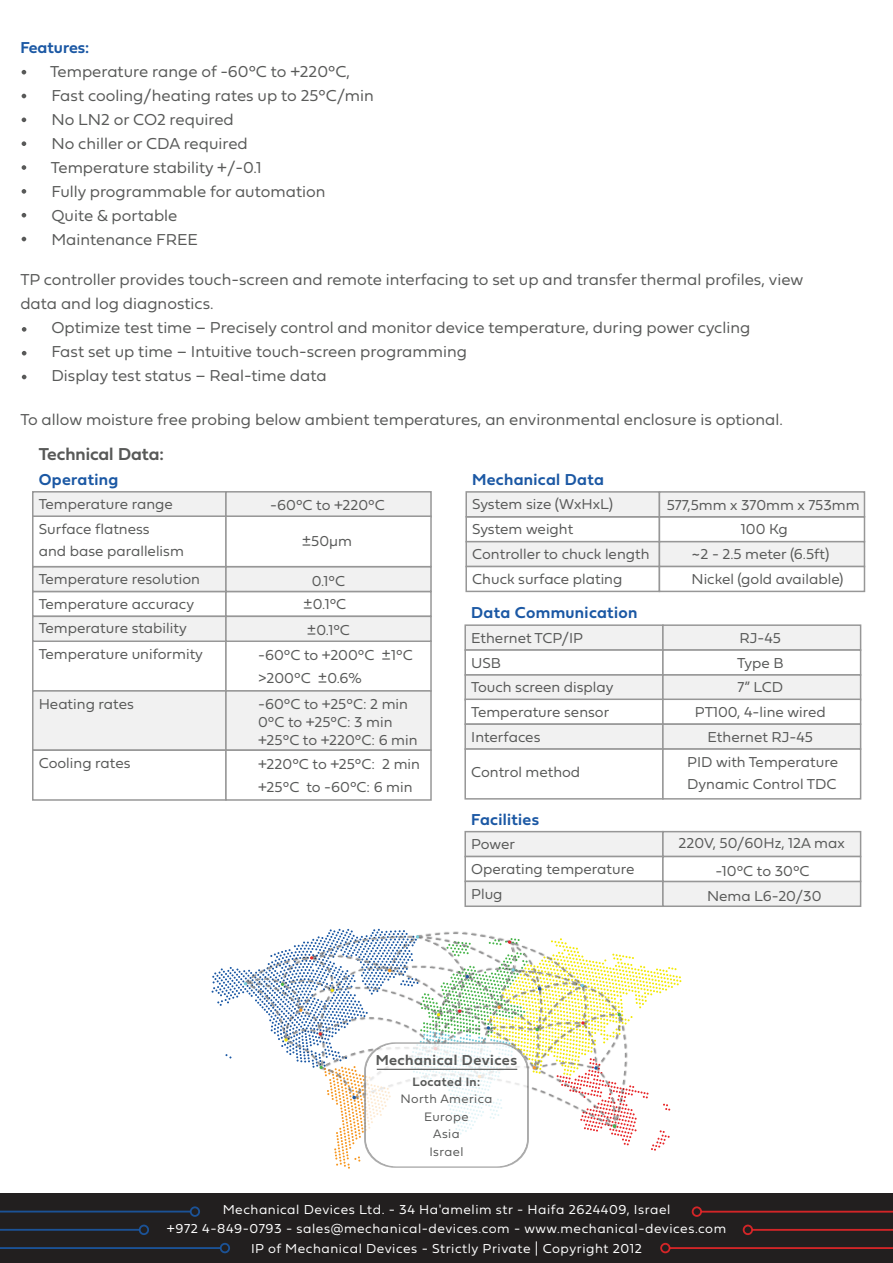
<style>
.page{position:relative;width:893px;height:1263px;background:#fff}
.page>*{position:absolute;margin:0;border:0;box-sizing:border-box;transform-origin:0 0}
.t1{font:18px "Fieldwork Geo Demibold";color:#585958}
.t2{font:16.5px/24px "Fieldwork Geo Light";color:#585958}
.t3{font:16.5px "Fieldwork Geo Demibold";letter-spacing:.02em;color:#1b58a4}
.t4{font:16.5px "Fieldwork Geo Demibold";color:#1b58a4}
.t5{font:15px/22.5px "Fieldwork Geo Light";color:#585958}
.t6{font:15px "Fieldwork Geo Demibold";letter-spacing:.035em;color:#585958}
.t7{font:13.5px/19.5px "Fieldwork Geo Light";letter-spacing:.04em;color:#fff;text-align:center}
.t8{font:12.75px/17.4px "Fieldwork Geo Light";letter-spacing:.035em;color:#585958;text-align:center}
.t9{font:12.6px "Fieldwork Geo Demibold";letter-spacing:.035em;color:#585958}
</style>
<div class="page">
<svg style="left:22px;top:70px;width:4px;height:4px"></svg>
<svg style="left:22px;top:94px;width:4px;height:4px"></svg>
<svg style="left:22px;top:118px;width:4px;height:4px"></svg>
<svg style="left:22px;top:141px;width:4px;height:5px"></svg>
<svg style="left:22px;top:165px;width:4px;height:5px"></svg>
<svg style="left:22px;top:189px;width:4px;height:5px"></svg>
<svg style="left:22px;top:213px;width:4px;height:4px"></svg>
<svg style="left:22px;top:237px;width:4px;height:4px"></svg>
<svg style="left:22px;top:327px;width:4px;height:5px"></svg>
<svg style="left:22px;top:351px;width:4px;height:4px"></svg>
<svg style="left:22px;top:375px;width:4px;height:4px"></svg>
<div style="left:0;top:1194px;width:893px;height:69px;background:#221f1f"></div>
<svg style="left:0;top:1206px;width:200px;height:11px"></svg>
<svg style="left:0;top:1224px;width:149px;height:11px"></svg>
<svg style="left:0;top:1243px;width:230px;height:10px"></svg>
<svg style="left:692px;top:1206px;width:201px;height:11px"></svg>
<svg style="left:743px;top:1224px;width:150px;height:11px"></svg>
<svg style="left:660px;top:1243px;width:233px;height:10px"></svg>
<div style="left:32px;top:491px;width:195px;height:26px;background:#f1f1f1;border:2px solid #979797"></div>
<div style="left:32px;top:591px;width:195px;height:26px;background:#fff;border:2px solid #979797"></div>
<div style="left:32px;top:566px;width:195px;height:26px;background:#f1f1f1;border:2px solid #979797"></div>
<div style="left:225px;top:491px;width:207px;height:26px;background:#f1f1f1;border:2px solid #979797"></div>
<div style="left:225px;top:591px;width:207px;height:26px;background:#fff;border:2px solid #979797"></div>
<div style="left:225px;top:566px;width:207px;height:26px;background:#f1f1f1;border:2px solid #979797"></div>
<div style="left:32px;top:640px;width:195px;height:52px;background:#fff;border:2px solid #979797"></div>
<div style="left:32px;top:690px;width:195px;height:61px;background:#f1f1f1;border:2px solid #979797"></div>
<div style="left:225px;top:640px;width:207px;height:52px;background:#fff;border:2px solid #979797"></div>
<div style="left:225px;top:690px;width:207px;height:61px;background:#f1f1f1;border:2px solid #979797"></div>
<div style="left:32px;top:616px;width:195px;height:26px;background:#f1f1f1;border:2px solid #979797"></div>
<div style="left:225px;top:616px;width:207px;height:26px;background:#f1f1f1;border:2px solid #979797"></div>
<div style="left:464px;top:624px;width:200px;height:27px;background:#f1f1f1;border:2px solid #979797"></div>
<div style="left:464px;top:649px;width:200px;height:27px;background:#fff;border:2px solid #979797"></div>
<div style="left:464px;top:674px;width:200px;height:27px;background:#f1f1f1;border:2px solid #979797"></div>
<div style="left:662px;top:624px;width:199px;height:27px;background:#f1f1f1;border:2px solid #979797"></div>
<div style="left:662px;top:649px;width:199px;height:27px;background:#fff;border:2px solid #979797"></div>
<div style="left:662px;top:674px;width:199px;height:27px;background:#f1f1f1;border:2px solid #979797"></div>
<div style="left:465px;top:516px;width:195px;height:26px;background:#fff;border:2px solid #979797"></div>
<div style="left:659px;top:516px;width:206px;height:26px;background:#fff;border:2px solid #979797"></div>
<div style="left:465px;top:541px;width:195px;height:26px;background:#f1f1f1;border:2px solid #979797"></div>
<div style="left:659px;top:541px;width:206px;height:26px;background:#f1f1f1;border:2px solid #979797"></div>
<div style="left:465px;top:491px;width:195px;height:26px;background:#f1f1f1;border:2px solid #979797"></div>
<div style="left:659px;top:491px;width:206px;height:26px;background:#f1f1f1;border:2px solid #979797"></div>
<svg style="left:464px;top:830px;width:398px;height:28px"></svg>
<div style="left:464px;top:856px;width:200px;height:26px;background:#fff;border:2px solid #979797"></div>
<div style="left:464px;top:881px;width:200px;height:26px;background:#f1f1f1;border:2px solid #979797"></div>
<div style="left:662px;top:881px;width:199px;height:26px;background:#f1f1f1;border:2px solid #979797"></div>
<div style="left:662px;top:856px;width:199px;height:26px;background:#fff;border:2px solid #979797"></div>
<div style="left:32px;top:515px;width:195px;height:52px;background:#fff;border:2px solid #979797"></div>
<div style="left:225px;top:515px;width:207px;height:52px;background:#fff;border:2px solid #979797"></div>
<div style="left:32px;top:749px;width:195px;height:52px;background:#fff;border:2px solid #979797"></div>
<div style="left:225px;top:749px;width:207px;height:52px;background:#fff;border:2px solid #979797"></div>
<div style="left:465px;top:566px;width:195px;height:26px;background:#fff;border:2px solid #979797"></div>
<div style="left:659px;top:566px;width:206px;height:26px;background:#fff;border:2px solid #979797"></div>
<div style="left:464px;top:698px;width:200px;height:27px;background:#fff;border:2px solid #979797"></div>
<div style="left:464px;top:723px;width:200px;height:27px;background:#f1f1f1;border:2px solid #979797"></div>
<div style="left:464px;top:748px;width:200px;height:52px;background:#fff;border:2px solid #979797"></div>
<div style="left:662px;top:698px;width:199px;height:27px;background:#fff;border:2px solid #979797"></div>
<div style="left:662px;top:723px;width:199px;height:27px;background:#f1f1f1;border:2px solid #979797"></div>
<div style="left:662px;top:748px;width:199px;height:52px;background:#fff;border:2px solid #979797"></div>
<svg style="left:212px;top:929px;width:469px;height:240px"></svg>
<div style="left:366px;top:1044px;width:161px;height:122px;background:#fff;border-radius:29px"></div>
<hr style="left:377px;top:1069px;width:140px;height:1px;background:#585958">
<p class="t4" style="left:20px;top:34px;width:71px">Features:</p>
<p class="t2" style="left:50px;top:58px;width:325px">Temperature range of -60°C to +220°C,<br>Fast cooling/heating rates up to 25°C/min<br>No LN2 or CO2 required<br>No chiller or CDA required<br>Temperature stability +/-0.1<br>Fully programmable for automation<br>Quite &amp; portable<br>Maintenance FREE</p>
<p class="t2" style="left:20px;top:267px;width:784px">TP controller provides touch-screen and remote interfacing to set up and transfer thermal profiles, view</p>
<p class="t2" style="left:20px;top:291px;width:195px">data and log diagnostics.</p>
<p class="t2" style="left:51px;top:315px;width:700px">Optimize test time – Precisely control and monitor device temperature, during power cycling</p>
<p class="t2" style="left:51px;top:339px;width:417px">Fast set up time – Intuitive touch-screen programming</p>
<p class="t2" style="left:51px;top:363px;width:277px">Display test status – Real-time data</p>
<p class="t2" style="left:21px;top:406px;width:764px">To allow moisture free probing below ambient temperatures, an environmental enclosure is optional.</p>
<p class="t1" style="left:39px;top:440px;width:127px">Technical Data:</p>
<p class="t3" style="left:39px;top:466px;width:81px">Operating</p>
<p class="t5" style="left:39px;top:492px;width:136px">Temperature range</p>
<p class="t5" style="left:270px;top:492px;width:116px">-60°C to +220°C</p>
<p class="t5" style="left:39px;top:517px;width:147px">Surface flatness<br>and base parallelism</p>
<p class="t5" style="left:302px;top:529px;width:52px">±50µm</p>
<p class="t5" style="left:39px;top:567px;width:163px">Temperature resolution</p>
<p class="t5" style="left:312px;top:569px;width:35px">0.1°C</p>
<p class="t5" style="left:39px;top:616px;width:149px">Temperature stability</p>
<p class="t5" style="left:307px;top:618px;width:45px">±0.1°C</p>
<p class="t5" style="left:39px;top:642px;width:166px">Temperature uniformity</p>
<p class="t5" style="left:258px;top:643px;width:156px">-60°C to +200°C ±1°C &gt;200°C ±0.6%</p>
<p class="t5" style="left:39px;top:592px;width:157px">Temperature accuracy</p>
<p class="t5" style="left:303px;top:592px;width:45px">±0.1°C</p>
<p class="t5" style="left:39px;top:692px;width:97px">Heating rates</p>
<p class="t5" style="left:258px;top:694px;width:161px;line-height:18px">-60°C to +25°C: 2 min<br>0°C to +25°C: 3 min +25°C to +220°C: 6 min</p>
<p class="t5" style="left:39px;top:751px;width:93px">Cooling rates</p>
<p class="t5" style="left:258px;top:752px;width:163px">+220°C to +25°C: 2 min +25°C to -60°C: 6 min</p>
<p class="t3" style="left:472px;top:466px;width:133px">Mechanical Data</p>
<p class="t5" style="left:472px;top:492px;width:142px">System size (WxHxL)</p>
<p class="t5" style="left:667px;top:493px;width:194px">577,5mm x 370mm x 753mm</p>
<p class="t5" style="left:472px;top:517px;width:103px">System weight</p>
<p class="t5" style="left:741px;top:517px;width:48px">100 Kg</p>
<p class="t5" style="left:472px;top:542px;width:179px">Controller to chuck length</p>
<p class="t5" style="left:692px;top:542px;width:139px">~2 - 2.5 meter (6.5ft)</p>
<p class="t5" style="left:472px;top:567px;width:152px">Chuck surface plating</p>
<p class="t5" style="left:692px;top:567px;width:153px">Nickel (gold available)</p>
<p class="t3" style="left:471px;top:600px;width:168px">Data Communication</p>
<p class="t5" style="left:471px;top:626px;width:113px">Ethernet TCP/IP</p>
<p class="t5" style="left:739px;top:626px;width:43px">RJ-45</p>
<p class="t5" style="left:471px;top:651px;width:31px">USB</p>
<p class="t5" style="left:737px;top:651px;width:48px">Type B</p>
<p class="t5" style="left:471px;top:675px;width:144px">Touch screen display</p>
<p class="t5" style="left:737px;top:675px;width:47px">7” LCD</p>
<p class="t5" style="left:471px;top:700px;width:140px">Temperature sensor</p>
<p class="t5" style="left:695px;top:700px;width:132px">PT100, 4-line wired</p>
<p class="t5" style="left:471px;top:725px;width:71px">Interfaces</p>
<p class="t5" style="left:708px;top:725px;width:107px">Ethernet RJ-45</p>
<p class="t5" style="left:471px;top:760px;width:111px">Control method</p>
<p class="t5" style="left:687px;top:750px;width:152px">PID with Temperature<br>Dynamic Control TDC</p>
<p class="t3" style="left:471px;top:806px;width:69px">Facilities</p>
<p class="t5" style="left:471px;top:832px;width:45px">Power</p>
<p class="t5" style="left:678px;top:831px;width:168px">220V, 50/60Hz, 12A max</p>
<p class="t5" style="left:471px;top:857px;width:165px">Operating temperature</p>
<p class="t5" style="left:715px;top:859px;width:96px">-10°C to 30°C</p>
<p class="t5" style="left:471px;top:882px;width:33px">Plug</p>
<p class="t5" style="left:707px;top:883px;width:116px">Nema L6-20/30</p>
<p class="t6" style="left:376px;top:1048px;width:143px">Mechanical Devices</p>
<p class="t9" style="left:413px;top:1072px;width:69px">Located In:</p>
<p class="t8" style="left:400px;top:1090px;width:93px">North America<br>Europe<br>Asia<br>Israel</p>
<p class="t7" style="left:167px;top:1198px;width:561px">Mechanical Devices Ltd. - 34 Ha'amelim str - Haifa 2624409, Israel<br>+972 4-849-0793 - sales@mechanical-devices.com - www.mechanical-devices.com<br>IP of Mechanical Devices - Strictly Private | Copyright 2012</p>
</div>
